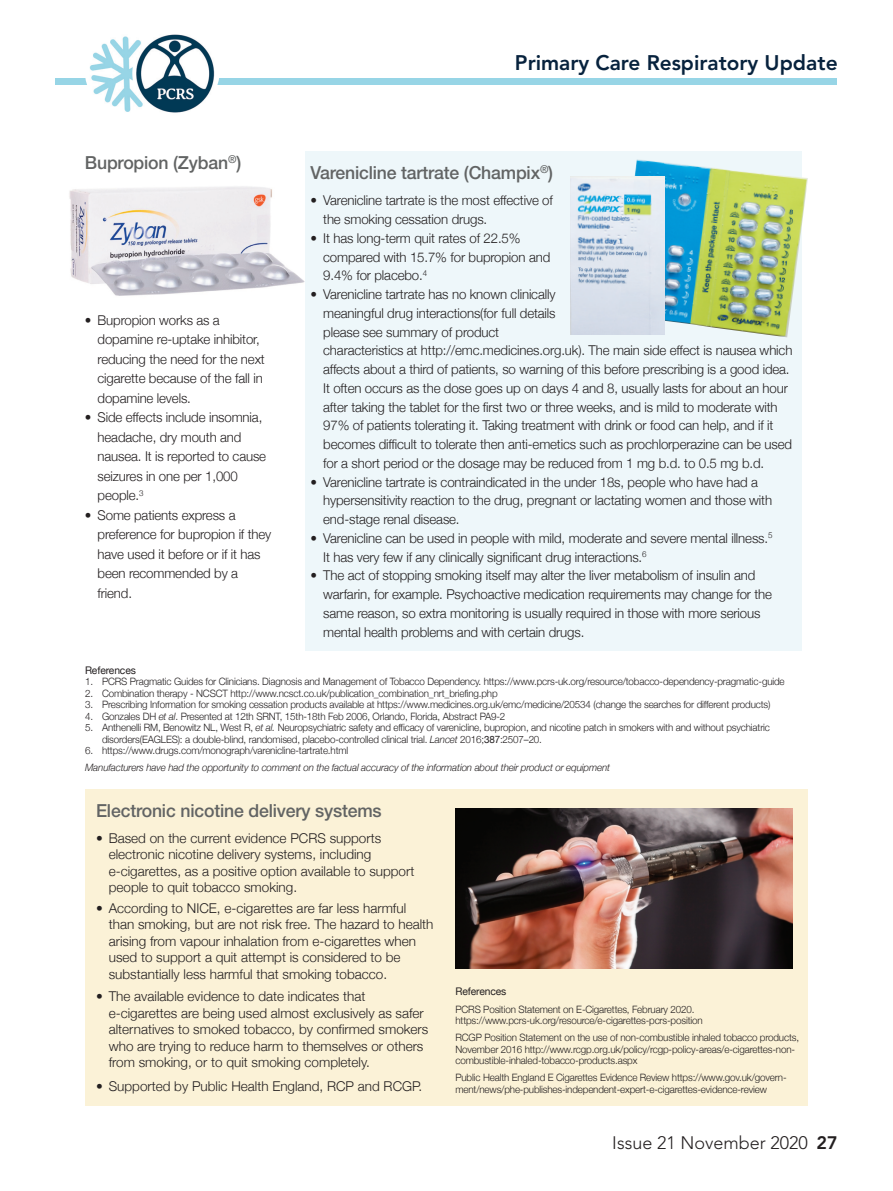
<style>
.page{position:relative;width:893px;height:1191px;background:#fff}
.page>*{position:absolute;margin:0;border:0;box-sizing:border-box;transform-origin:0 0}
.t1{font:800 21px "Avenir";color:#07223d}
.t2{font:500 18px "Helvetica Neue";letter-spacing:-.01em;color:#626464}
.t3{font:300 18px "Avenir";color:#231f20}
.t4{font:800 18px "Avenir";color:#231f20}
.t5{font:300 13.5px/18.8px "Helvetica Neue";letter-spacing:-.01em;color:#231f20}
.t6{font:10.5px "Helvetica Neue";letter-spacing:-.01em;color:#231f20}
.t7{font:300 10.2px/11.4px "Helvetica Neue";letter-spacing:-.015em;color:#231f20}
.t8{font:italic 300 10.2px "Helvetica Neue";letter-spacing:-.015em;color:#231f20}
.s1{font-style:italic}
.s2{font-weight:400}
</style>
<div class="page">
<div style="left:85px;top:789px;width:723px;height:317px;background:#fbf2d7"></div>
<div style="left:55px;top:78px;width:782px;height:7px;background:#97d5e6"></div>
<div style="left:306px;top:151px;width:496px;height:499px;background:#eef7fa"></div>
<img style="left:455px;top:808px;width:338px;height:160px">
<img style="left:69px;top:186px;width:236px;height:110px">
<img style="left:618px;top:159px;width:190px;height:178px">
<img style="left:570px;top:177px;width:95px;height:157px">
<img style="left:85px;top:27px;width:134px;height:93px;border-radius:50%">
<p class="t2" style="left:85px;top:156px;width:158px">Bupropion (Zyban<sup>®</sup>)</p>
<p class="t5" style="left:98px;top:310px;width:169px;line-height:19.5px;text-indent:-13px">• Bupropion works as a dopamine re-uptake inhibitor, reducing the need for the next cigarette because of the fall in dopamine levels.</p>
<p class="t5" style="left:98px;top:407px;width:166px;line-height:19.5px;text-indent:-13px">• Side effects include insomnia, headache, dry mouth and</p>
<p class="t5" style="left:98px;top:446px;width:170px;line-height:19.5px">nausea. It is reported to cause seizures in one per 1,000</p>
<p class="t5" style="left:98px;top:486px;width:47px">people.<sup>3</sup></p>
<p class="t5" style="left:85px;top:505px;width:152px">• Some patients express a</p>
<p class="t5" style="left:98px;top:524px;width:175px;line-height:19.5px">preference for bupropion if they have used it before or if it has been recommended by a friend.</p>
<p class="t1" style="left:515px;top:54px;width:324px">Primary Care Respiratory Update</p>
<p class="t2" style="left:310px;top:166px;width:244px">Varenicline tartrate (Champix<sup>®</sup>)</p>
<p class="t5" style="left:323px;top:191px;width:231px;text-indent:-13px">• Varenicline tartrate is the most effective of the smoking cessation drugs.</p>
<p class="t5" style="left:310px;top:228px;width:212px">• It has long-term quit rates of 22.5%</p>
<p class="t5" style="left:323px;top:247px;width:229px">compared with 15.7% for bupropion and<br>9.4% for placebo.<sup>4</sup></p>
<p class="t5" style="left:323px;top:285px;width:234px;text-align:justify;text-indent:-13px">• Varenicline tartrate has no known clinically meaningful drug interactions(for full details please see summary of product</p>
<p class="t5" style="left:323px;top:341px;width:471px">characteristics at http://emc.medicines.org.uk). The main side effect is nausea which affects about a third of patients, so warning of this before prescribing is a good idea.<br>It often occurs as the dose goes up on days 4 and 8, usually lasts for about an hour after taking the tablet for the first two or three weeks, and is mild to moderate with 97% of patients tolerating it. Taking treatment with drink or food can help, and if it</p>
<p class="t5" style="left:323px;top:435px;width:470px">becomes difficult to tolerate then anti-emetics such as prochlorperazine can be used for a short period or the dosage may be reduced from 1 mg b.d. to 0.5 mg b.d.</p>
<p class="t5" style="left:310px;top:472px;width:449px">• Varenicline tartrate is contraindicated in the under 18s, people who have had a</p>
<p class="t5" style="left:323px;top:491px;width:450px">hypersensitivity reaction to the drug, pregnant or lactating women and those with end-stage renal disease.</p>
<p class="t5" style="left:310px;top:528px;width:463px">• Varenicline can be used in people with mild, moderate and severe mental illness.<sup>5</sup></p>
<p class="t5" style="left:323px;top:547px;width:325px">It has very few if any clinically significant drug interactions.<sup>6</sup></p>
<p class="t5" style="left:310px;top:566px;width:446px">• The act of stopping smoking itself may alter the liver metabolism of insulin and</p>
<p class="t5" style="left:323px;top:585px;width:450px">warfarin, for example. Psychoactive medication requirements may change for the same reason, so extra monitoring is usually required in those with more serious</p>
<p class="t5" style="left:323px;top:622px;width:263px">mental health problems and with certain drugs.</p>
<p class="t6" style="left:85px;top:663px;width:52px">References</p>
<p class="t7" style="left:85px;top:675px;width:701px">1. PCRS Pragmatic Guides for Clinicians. Diagnosis and Management of Tobacco Dependency. https://www.pcrs-uk.org/resource/tobacco-dependency-pragmatic-guide</p>
<p class="t7" style="left:85px;top:687px;width:414px">2. Combination therapy - NCSCT http://www.ncsct.co.uk/publication_combination_nrt_briefing.php</p>
<p class="t7" style="left:85px;top:698px;width:687px">3. Prescribing Information for smoking cessation products available at https://www.medicines.org.uk/emc/medicine/20534 (change the searches for different products)</p>
<p class="t7" style="left:85px;top:710px;width:422px">4. Gonzales DH <span class="s1">et al</span>. Presented at 12th SRNT, 15th-18th Feb 2006, Orlando, Florida, Abstract PA9-2</p>
<p class="t7" style="left:85px;top:721px;width:686px">5. Anthenelli RM, Benowitz NL, West R, <span class="s1">et al.</span> Neuropsychiatric safety and efficacy of varenicline, bupropion, and nicotine patch in smokers with and without psychiatric</p>
<p class="t7" style="left:102px;top:733px;width:441px">disorders(EAGLES): a double-blind, randomised, placebo-controlled clinical trial. <span class="s1">Lancet</span> 2016;<span class="s2">387</span>:2507–20.</p>
<p class="t7" style="left:85px;top:744px;width:265px">6. https://www.drugs.com/monograph/varenicline-tartrate.html</p>
<p class="t8" style="left:85px;top:761px;width:526px">Manufacturers have had the opportunity to comment on the factual accuracy of the information about their product or equipment</p>
<p class="t2" style="left:96px;top:804px;width:287px">Electronic nicotine delivery systems</p>
<p class="t5" style="left:96px;top:829px;width:287px;line-height:16.5px;text-align:center">• Based on the current evidence PCRS supports electronic nicotine delivery systems, including</p>
<p class="t5" style="left:109px;top:862px;width:307px;line-height:16.5px">e-cigarettes, as a positive option available to support people to quit tobacco smoking.</p>
<p class="t5" style="left:109px;top:899px;width:326px;line-height:16.5px;text-indent:-13px">• According to NICE, e-cigarettes are far less harmful than smoking, but are not risk free. The hazard to health arising from vapour inhalation from e-cigarettes when used to support a quit attempt is considered to be</p>
<p class="t5" style="left:109px;top:964px;width:280px">substantially less harmful that smoking tobacco.</p>
<p class="t5" style="left:96px;top:986px;width:271px">• The available evidence to date indicates that</p>
<p class="t5" style="left:109px;top:1004px;width:321px;line-height:16.5px">e-cigarettes are being used almost exclusively as safer alternatives to smoked tobacco, by confirmed smokers who are trying to reduce harm to themselves or others from smoking, or to quit smoking completely.</p>
<p class="t5" style="left:96px;top:1076px;width:328px">• Supported by Public Health England, RCP and RCGP.</p>
<p class="t6" style="left:455px;top:984px;width:52px">References</p>
<p class="t7" style="left:455px;top:1003px;width:241px">PCRS Position Statement on E-Cigarettes, February 2020.</p>
<p class="t7" style="left:455px;top:1014px;width:249px">https://www.pcrs-uk.org/resource/e-cigarettes-pcrs-position</p>
<p class="t7" style="left:455px;top:1031px;width:345px">RCGP Position Statement on the use of non-combustible inhaled tobacco products,<br>November 2016 http://www.rcgp.org.uk/policy/rcgp-policy-areas/e-cigarettes-non&shy;combustible-inhaled-tobacco-products.aspx</p>
<p class="t7" style="left:455px;top:1071px;width:333px">Public Health England E Cigarettes Evidence Review https://www.gov.uk/govern&shy;ment/news/phe-publishes-independent-expert-e-cigarettes-evidence-review</p>
<p class="t3" style="left:612px;top:1135px;width:197px">Issue 21 November 2020</p>
<p class="t4" style="left:817px;top:1135px;width:23px">27</p>
</div>
